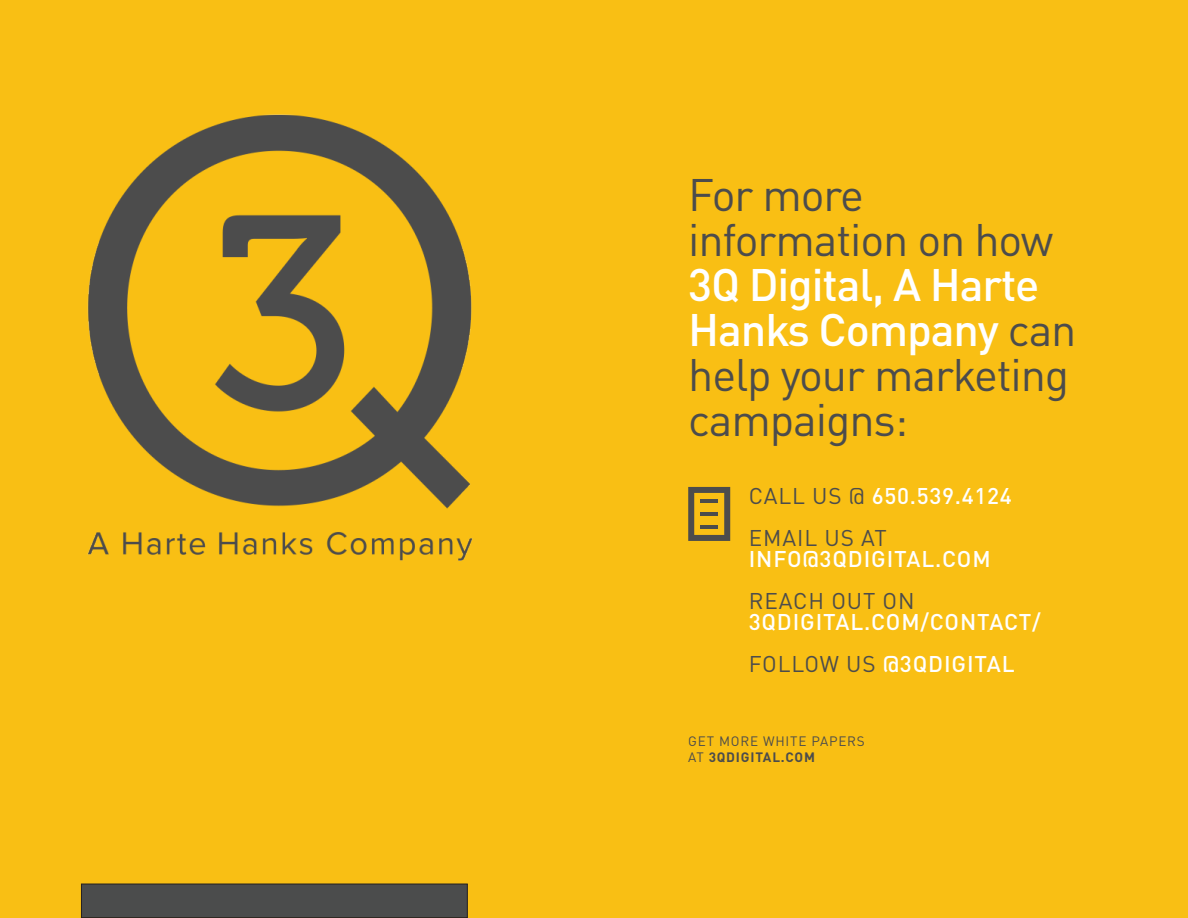
<style>
.page{position:relative;width:1188px;height:918px;background:#f9bf14}
.page>*{position:absolute;margin:0;border:0;box-sizing:border-box;transform-origin:0 0}
.t1{font:45px/45px "DINOT";letter-spacing:-.025em;color:#4c4c4c}
.t2{font:500 22.5px/42px "DINOT";letter-spacing:.04em;color:#fff}
.t3{font:22.5px/42px "DINOT";letter-spacing:.04em;color:#4c4c4c}
.t4{font:13.5px/16.5px "DINOT";letter-spacing:.06em;color:#4c4c4c}
.s1{font-weight:500;color:#fff}
.s2{font-weight:400;color:#4c4c4c}
.s3{font-weight:700}
</style>
<div class="page">
<svg style="left:688px;top:487px;width:42px;height:54px"></svg>
<div style="left:81px;top:884px;width:387px;height:34px;background:#4b4c4c;border:1px solid #231f20"></div>
<img style="left:87px;top:114px;width:386px;height:447px">
<p class="t1" style="left:688px;top:172px;width:367px">For more information on how</p>
<p class="t1" style="left:688px;top:262px;width:390px"><span class="s1">3Q Digital, A Harte<br>Hanks Company</span> can help your marketing campaigns:</p>
<p class="t3" style="left:749px;top:475px;width:264px">CALL US @ <span class="s1">650.539.4124<br></span>EMAIL US AT</p>
<p class="t2" style="left:749px;top:537px;width:243px">INFO@3QDIGITAL.COM</p>
<p class="t3" style="left:749px;top:580px;width:167px">REACH OUT ON</p>
<p class="t2" style="left:749px;top:600px;width:293px">3QDIGITAL.COM/CONTACT/<br><span class="s2">FOLLOW US</span> @3QDIGITAL</p>
<p class="t4" style="left:688px;top:733px;width:178px">GET MORE WHITE PAPERS<br>AT <span class="s3">3QDIGITAL.COM</span></p>
</div>
